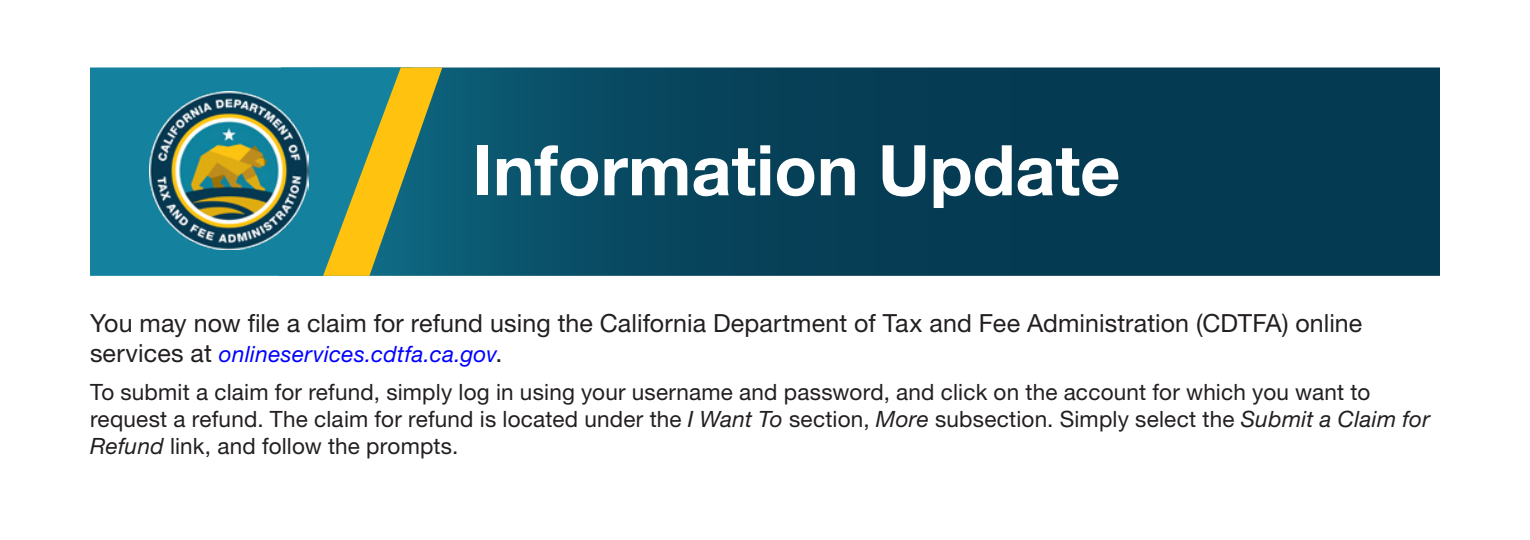
<style>
.page{position:relative;width:1530px;height:540px;background:#fff}
.page>*{position:absolute;margin:0;border:0;box-sizing:border-box;transform-origin:0 0}
.t1{font:700 70px "Helvetica Neue LT Std";color:#fff}
.t2{font:25px "Helvetica Neue LT Std";letter-spacing:.005em;color:#231f20}
.t3{font:22.5px/27px "Helvetica Neue LT Std";letter-spacing:.01em;color:#231f20}
.t4{font:italic 22.5px "Helvetica Neue LT Std";letter-spacing:.015em;color:#00f}
.s1{font-style:normal;font-size:25px;color:#231f20}
.s2{font-style:italic}
</style>
<div class="page">
<svg style="left:442px;top:68px;width:998px;height:208px;background:#064159"></svg>
<div style="left:90px;top:68px;width:233px;height:208px;background:#14829e"></div>
<img style="left:150px;top:91px;width:158px;height:159px">
<svg style="left:323px;top:68px;width:119px;height:208px;background:#68905f"></svg>
<h1 class="t1" style="left:472px;top:127px;width:649px">Information Update</h1>
<p class="t2" style="left:90px;top:308px;width:1274px">You may now file a claim for refund using the California Department of Tax and Fee Administration (CDTFA) online</p>
<p class="t4" style="left:90px;top:340px;width:414px"><span class="s1">services at</span> onlineservices.cdtfa.ca.gov<span class="s1">.</span></p>
<p class="t3" style="left:90px;top:378px;width:1342px">To submit a claim for refund, simply log in using your username and password, and click on the account for which you want to request a refund. The claim for refund is located under the <span class="s2">I Want To</span> section, <span class="s2">More</span> subsection. Simply select the <span class="s2">Submit a Claim for<br>Refund</span> link, and follow the prompts.</p>
</div>
